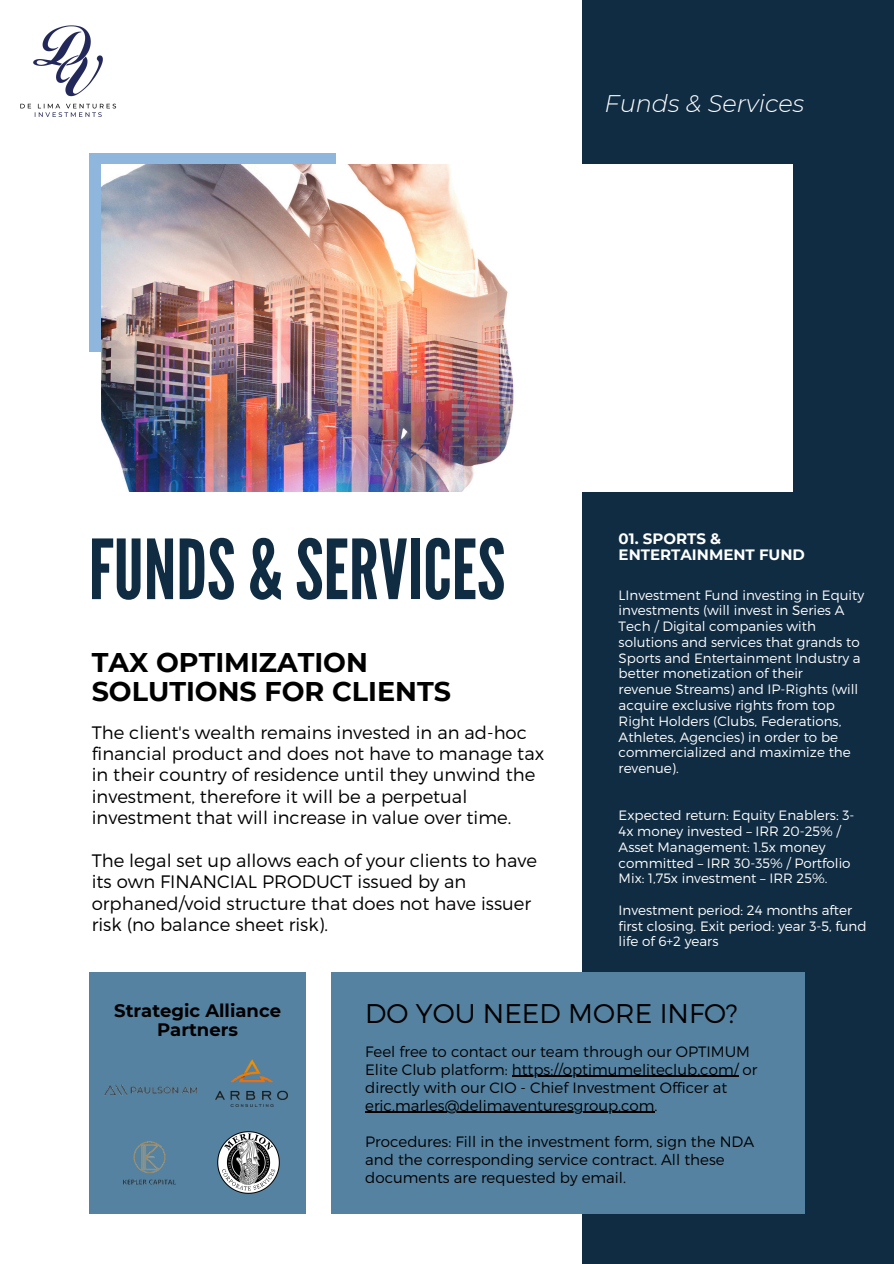
<style>
.page{position:relative;width:894px;height:1264px;background:#fff}
.page>*{position:absolute;margin:0;border:0;box-sizing:border-box;transform-origin:0 0}
.t1{font:82.5px "League Gothic";color:#102c43}
.t2{font:700 27px/29.2px "Montserrat";color:#000}
.t3{font:300 27px "Montserrat";color:#000}
.t4{font:italic 300 24px "Montserrat";color:#fff}
.t5{font:300 18px/21.3px "Montserrat";color:#000}
.t6{font:700 18px/19.2px "Montserrat";color:#000;text-align:center}
.t7{font:300 15px/18px "Montserrat";color:#000}
.t8{font:700 15px/15.8px "Montserrat";color:#fff}
.t9{font:300 13.5px/15.8px "Montserrat";color:#fff}
</style>
<div class="page">
<div style="left:581px;top:0;width:312px;height:1263px;background:#102c43"></div>
<div style="left:89px;top:154px;width:246px;height:198px;background:#8fb7dd"></div>
<img style="left:101px;top:164px;width:691px;height:328px">
<div style="left:89px;top:972px;width:217px;height:242px;background:#5582a1"></div>
<div style="left:331px;top:972px;width:473px;height:242px;background:#5582a1"></div>
<img style="left:20px;top:25px;width:97px;height:92px">
<img style="left:216px;top:1059px;width:72px;height:47px">
<img style="left:104px;top:1084px;width:94px;height:12px">
<img style="left:217px;top:1131px;width:63px;height:63px">
<img style="left:123px;top:1141px;width:53px;height:44px">
<hr style="left:511px;top:1075px;width:227px;height:1px;background:#000">
<hr style="left:365px;top:1111px;width:289px;height:1px;background:#000">
<h6 class="t4" style="left:604px;top:89px;width:201px">Funds &amp; Services</h6>
<p class="t1" style="left:89px;top:522px;width:418px">FUNDS &amp; SERVICES</p>
<h2 class="t2" style="left:92px;top:647px;width:360px">TAX OPTIMIZATION<br>SOLUTIONS FOR CLIENTS</h2>
<p class="t5" style="left:92px;top:720px;width:454px">The client's wealth remains invested in an ad-hoc financial product and does not have to manage tax in their country of residence until they unwind the investment, therefore it will be a perpetual investment that will increase in value over time.</p>
<h1 class="t5" style="left:92px;top:848px;width:446px">The legal set up allows each of your clients to have its own FINANCIAL PRODUCT issued by an orphaned/void structure that does not have issuer risk (no balance sheet risk).</h1>
<p class="t8" style="left:618px;top:531px;width:188px">01. SPORTS &amp;<br>ENTERTAINMENT FUND</p>
<h5 class="t9" style="left:618px;top:586px;width:247px">LInvestment Fund investing in Equity investments (will invest in Series A Tech / Digital companies with solutions and services that grands to Sports and Entertainment Industry a better monetization of their</h5>
<p class="t9" style="left:618px;top:681px;width:241px">revenue Streams) and IP-Rights (will acquire exclusive rights from top<br>Right Holders (Clubs, Federations,<br>Athletes, Agencies) in order to be commercialized and maximize the revenue).</p>
<p class="t9" style="left:618px;top:807px;width:237px">Expected return: Equity Enablers: 3-<br>4x money invested – IRR 20-25% /<br>Asset Management: 1.5x money committed – IRR 30-35% / Portfolio<br>Mix: 1,75x investment – IRR 25%.</p>
<p class="t9" style="left:618px;top:901px;width:249px">Investment period: 24 months after first closing. Exit period: year 3-5, fund life of 6+2 years</p>
<h6 class="t6" style="left:114px;top:1001px;width:168px">Strategic Alliance<br>Partners</h6>
<h2 class="t3" style="left:365px;top:995px;width:374px">DO YOU NEED MORE INFO?</h2>
<h3 class="t7" style="left:365px;top:1041px;width:393px">Feel free to contact our team through our OPTIMUM<br>Elite Club platform: https://optimumeliteclub.com/ or</h3>
<p class="t7" style="left:365px;top:1077px;width:363px">directly with our CIO - Chief Investment Officer at</p>
<p class="t7" style="left:365px;top:1095px;width:294px">eric.marles@delimaventuresgroup.com.</p>
<p class="t7" style="left:365px;top:1131px;width:390px">Procedures: Fill in the investment form, sign the NDA and the corresponding service contract. All these documents are requested by email.</p>
</div>
